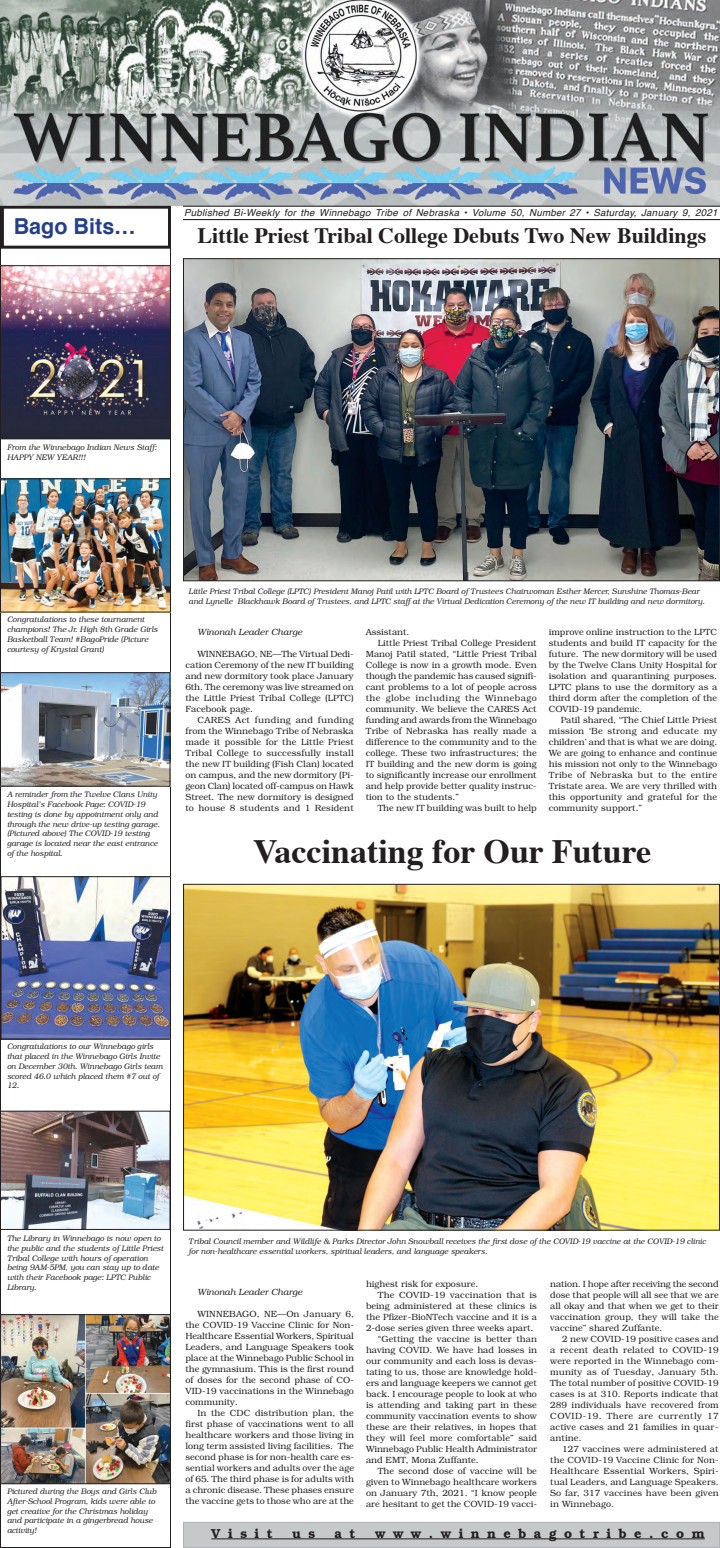
<style>
.page{position:relative;width:720px;height:1548px;background:#fff}
.page>*{position:absolute;margin:0;border:0;box-sizing:border-box;transform-origin:0 0}
.t1{font:700 34px "Times";color:#231f20}
.t2{font:700 22px "Times";color:#231f20}
.t3{font:700 22px "Helvetica";color:#253f8e}
.t4{font:600 13px "Bookman";letter-spacing:.58em;color:#231f20}
.t5{font:italic 9.7px "Helvetica";letter-spacing:.03em;color:#231f20}
.t6{font:300 9px/11px "Bookman";color:#231f20;text-align:justify}
.t7{font:italic 300 9px "Bookman";color:#231f20}
.t8{font:300 9px "Bookman";letter-spacing:.045em;color:#231f20}
.t9{font:italic 300 8px/9.8px "Bookman";color:#231f20}
</style>
<div class="page">
<div style="left:1px;top:206px;width:170px;height:43px;border:3px solid #231f20"></div>
<div style="left:184px;top:1522px;width:536px;height:25px;background:#c7c8ca"></div>
<div style="left:183px;top:1522px;width:537px;height:26px;border:1px solid #b2b3b7"></div>
<hr style="left:211px;top:1539px;width:494px;height:1px;background:#231f20">
<img style="left:0;top:0;width:720px;height:206px">
<hr style="left:183px;top:206px;width:537px;height:1px;background:#231f20">
<hr style="left:183px;top:219px;width:537px;height:1px;background:#231f20">
<img style="left:185px;top:260px;width:533px;height:319px">
<img style="left:185px;top:886px;width:533px;height:343px">
<img style="left:2px;top:267px;width:167px;height:170px">
<div style="left:0;top:265px;width:171px;height:174px;border:1px solid #231f20"></div>
<img style="left:2px;top:480px;width:167px;height:131px">
<div style="left:0;top:478px;width:171px;height:135px;border:1px solid #231f20"></div>
<img style="left:2px;top:674px;width:166px;height:111px">
<div style="left:0;top:672px;width:170px;height:115px;border:1px solid #231f20"></div>
<img style="left:2px;top:878px;width:167px;height:160px">
<div style="left:0;top:876px;width:171px;height:164px;border:1px solid #231f20"></div>
<img style="left:2px;top:1113px;width:166px;height:115px">
<div style="left:0;top:1111px;width:170px;height:119px;border:1px solid #231f20"></div>
<img style="left:2px;top:1316px;width:167px;height:166px">
<div style="left:0;top:1314px;width:171px;height:170px;border:1px solid #231f20"></div>
<h2 class="t3" style="left:14px;top:217px;width:124px">Bago Bits…</h2>
<p class="t5" style="left:184px;top:208px;width:535px">Published Bi-Weekly for the Winnebago Tribe of Nebraska • Volume 50, Number 27 • Saturday, January 9, 2021</p>
<h2 class="t2" style="left:198px;top:226px;width:510px">Little Priest Tribal College Debuts Two New Buildings</h2>
<p class="t9" style="left:7px;top:443px;width:151px">From the Winnebago Indian News Staff:<br>HAPPY NEW YEAR!!!</p>
<p class="t9" style="left:7px;top:615px;width:152px">Congratulations to these tournament champions! The Jr. High 8th Grade Girls Basketball Team! #BagoPride (Picture courtesy of Krystal Grant)</p>
<p class="t9" style="left:7px;top:790px;width:154px">A reminder from the Twelve Clans Unity Hospital’s Facebook Page: COVID-19 testing is done by appointment only and through the new drive-up testing garage. (Pictured above) The COVID-19 testing garage is located near the east entrance of the hospital.</p>
<p class="t9" style="left:188px;top:587px;width:518px">Little Priest Tribal College (LPTC) President Manoj Patil with LPTC Board of Trustees Chairwoman Esther Mercer, Sunshine Thomas-Bear and Lynelle Blackhawk Board of Trustees, and LPTC staff at the Virtual Dedication Ceremony of the new IT building and new dormitory.</p>
<p class="t7" style="left:197px;top:629px;width:106px">Winonah Leader Charge</p>
<p class="t6" style="left:185px;top:650px;width:170px;text-indent:12px">WINNEBAGO, NE—The Virtual Dedi&shy;cation Ceremony of the new IT building and new dormitory took place January 6th. The ceremony was live streamed on the Little Priest Tribal College (LPTC)<br>Facebook page.</p>
<p class="t6" style="left:185px;top:716px;width:170px;text-indent:12px">CARES Act funding and funding from the Winnebago Tribe of Nebraska made it possible for the Little Priest Tribal College to successfully install the new IT building (Fish Clan) located on campus, and the new dormitory (Pi&shy;geon Clan) located off-campus on Hawk Street. The new dormitory is designed to house 8 students and 1 Resident</p>
<p class="t6" style="left:549px;top:628px;width:170px">improve online instruction to the LPTC students and build IT capacity for the future. The new dormitory will be used by the Twelve Clans Unity Hospital for isolation and quarantining purposes.<br>LPTC plans to use the dormitory as a third dorm after the completion of the COVID-19 pandemic.</p>
<p class="t6" style="left:549px;top:716px;width:170px;text-indent:12px">Patil shared, “The Chief Little Priest mission ‘Be strong and educate my children’ and that is what we are doing.<br>We are going to enhance and continue his mission not only to the Winnebago Tribe of Nebraska but to the entire Tristate area. We are very thrilled with this opportunity and grateful for the community support.”</p>
<p class="t6" style="left:366px;top:628px;width:45px">Assistant.</p>
<p class="t6" style="left:378px;top:639px;width:160px">Little Priest Tribal College President</p>
<p class="t6" style="left:366px;top:650px;width:172px">Manoj Patil stated, “Little Priest Tribal</p>
<p class="t6" style="left:366px;top:661px;width:172px">College is now in a growth mode. Even</p>
<p class="t6" style="left:366px;top:672px;width:172px">though the pandemic has caused signifi-</p>
<p class="t6" style="left:366px;top:683px;width:172px">cant problems to a lot of people across</p>
<p class="t8" style="left:366px;top:695px;width:172px">the globe including the Winnebago</p>
<p class="t6" style="left:366px;top:705px;width:172px">community. We believe the CARES Act</p>
<p class="t6" style="left:366px;top:716px;width:172px">funding and awards from the Winnebago</p>
<p class="t6" style="left:366px;top:727px;width:172px">Tribe of Nebraska has really made a</p>
<p class="t6" style="left:366px;top:738px;width:173px">difference to the community and to the</p>
<p class="t6" style="left:366px;top:749px;width:172px">college. These two infrastructures; the</p>
<p class="t6" style="left:366px;top:760px;width:172px">IT building and the new dorm is going</p>
<p class="t6" style="left:366px;top:771px;width:173px">to significantly increase our enrollment</p>
<p class="t6" style="left:366px;top:782px;width:173px">and help provide better quality instruc-</p>
<p class="t6" style="left:366px;top:793px;width:95px">tion to the students.”</p>
<p class="t6" style="left:378px;top:804px;width:161px">The new IT building was built to help</p>
<h1 class="t1" style="left:253px;top:838px;width:400px">Vaccinating for Our Future</h1>
<p class="t9" style="left:7px;top:1042px;width:157px">Congratulations to our Winnebago girls that placed in the Winnebago Girls Invite on December 30th. Winnebago Girls team scored 46.0 which placed them #7 out of<br>12.</p>
<p class="t9" style="left:7px;top:1234px;width:158px">The Library in Winnebago is now open to the public and the students of Little Priest Tribal College with hours of operation being 9AM-5PM, you can stay up to date with their Facebook page: LPTC Public Library.</p>
<p class="t9" style="left:7px;top:1487px;width:151px">Pictured during the Boys and Girls Club After-School Program, kids were able to get creative for the Christmas holiday and participate in a gingerbread house activity!</p>
<p class="t9" style="left:188px;top:1237px;width:519px">Tribal Council member and Wildlife &amp; Parks Director John Snowball receives the first dose of the COVID-19 vaccine at the COVID-19 clinic for non-healthcare essential workers, spiritual leaders, and language speakers.</p>
<p class="t7" style="left:197px;top:1288px;width:106px">Winonah Leader Charge</p>
<p class="t6" style="left:185px;top:1309px;width:170px;text-indent:12px">WINNEBAGO, NE—On January 6, the COVID-19 Vaccine Clinic for Non-Healthcare Essential Workers, Spiritual Leaders, and Language Speakers took place at the Winnebago Public School in the gymnasium. This is the first round of doses for the second phase of CO-VID-19 vaccinations in the Winnebago community.</p>
<p class="t6" style="left:185px;top:1408px;width:170px;text-indent:12px">In the CDC distribution plan, the first phase of vaccinations went to all healthcare workers and those living in long term assisted living facilities. The second phase is for non-health care es&shy;sential workers and adults over the age of 65. The third phase is for adults with a chronic disease. These phases ensure the vaccine gets to those who are at the</p>
<p class="t6" style="left:366px;top:1280px;width:114px">highest risk for exposure.</p>
<p class="t6" style="left:378px;top:1291px;width:161px">The COVID-19 vaccination that is</p>
<p class="t6" style="left:366px;top:1302px;width:172px">being administered at these clinics is</p>
<p class="t6" style="left:366px;top:1313px;width:173px">the Pfizer-BioNTech vaccine and it is a</p>
<p class="t6" style="left:366px;top:1324px;width:169px">2-dose series given three weeks apart.</p>
<p class="t6" style="left:378px;top:1335px;width:160px">“Getting the vaccine is better than</p>
<p class="t6" style="left:366px;top:1346px;width:172px">having COVID. We have had losses in</p>
<p class="t6" style="left:366px;top:1357px;width:173px">our community and each loss is devas-</p>
<p class="t6" style="left:366px;top:1368px;width:173px">tating to us, those are knowledge hold-</p>
<p class="t6" style="left:366px;top:1379px;width:172px">ers and language keepers we cannot get</p>
<p class="t6" style="left:366px;top:1390px;width:173px">back. I encourage people to look at who</p>
<p class="t6" style="left:366px;top:1401px;width:172px">is attending and taking part in these</p>
<p class="t6" style="left:366px;top:1412px;width:172px">community vaccination events to show</p>
<p class="t6" style="left:366px;top:1423px;width:172px">these are their relatives, in hopes that</p>
<p class="t6" style="left:366px;top:1434px;width:172px">they will feel more comfortable” said</p>
<p class="t6" style="left:366px;top:1445px;width:173px">Winnebago Public Health Administrator</p>
<p class="t6" style="left:366px;top:1456px;width:114px">and EMT, Mona Zuffante.</p>
<p class="t6" style="left:378px;top:1467px;width:160px">The second dose of vaccine will be</p>
<p class="t6" style="left:366px;top:1478px;width:173px">given to Winnebago healthcare workers</p>
<p class="t6" style="left:366px;top:1489px;width:172px">on January 7th, 2021. “I know people</p>
<p class="t6" style="left:366px;top:1500px;width:173px">are hesitant to get the COVID-19 vacci-</p>
<p class="t6" style="left:550px;top:1280px;width:170px">nation. I hope after receiving the second dose that people will all see that we are all okay and that when we get to their vaccination group, they will take the vaccine” shared Zuffante.</p>
<p class="t6" style="left:550px;top:1335px;width:170px;text-indent:12px">2 new COVID-19 positive cases and a recent death related to COVID-19 were reported in the Winnebago com&shy;munity as of Tuesday, January 5th.<br>The total number of positive COVID-19 cases is at 310. Reports indicate that 289 individuals have recovered from COVID-19. There are currently 17 active cases and 21 families in quar&shy;antine.</p>
<p class="t6" style="left:550px;top:1445px;width:170px;text-indent:12px">127 vaccines were administered at the COVID-19 Vaccine Clinic for Non-Healthcare Essential Workers, Spiri&shy;tual Leaders, and Language Speakers.<br>So far, 317 vaccines have been given in Winnebago.</p>
<h3 class="t4" style="left:211px;top:1528px;width:63px">Visit</h3>
<h3 class="t4" style="left:292px;top:1528px;width:24px">u s</h3>
<h3 class="t4" style="left:335px;top:1528px;width:23px">a t</h3>
<h3 class="t4" style="left:375px;top:1528px;width:331px">www.winnebagotribe.com</h3>
</div>
